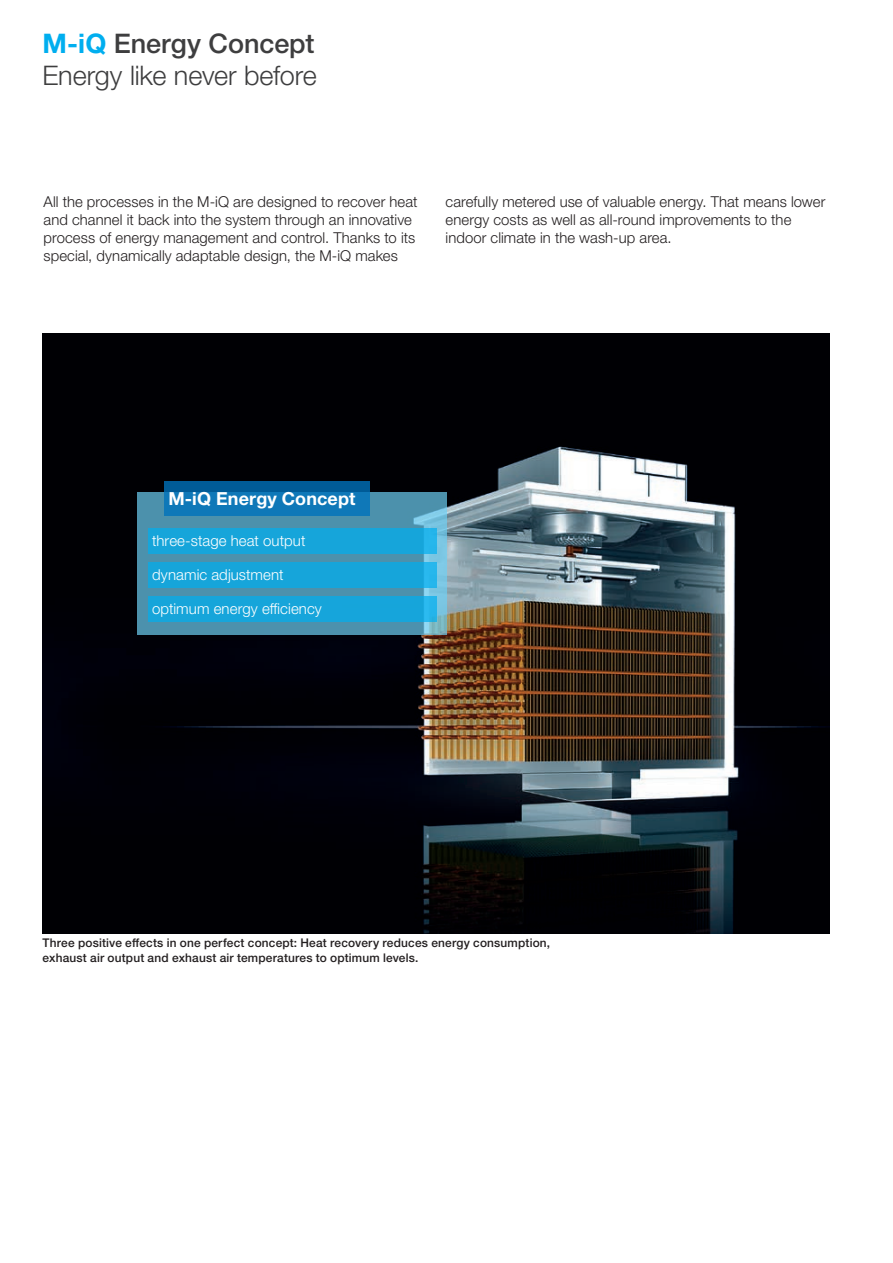
<style>
.page{position:relative;width:893px;height:1263px;background:#fff}
.page>*{position:absolute;margin:0;border:0;box-sizing:border-box;transform-origin:0 0}
.t1{font:300 27px/32.4px "Helvetica Neue LTW1 G";letter-spacing:-.005em;color:#3e3e3f}
.t2{font:700 18px "Helvetica Neue LTW1 G";letter-spacing:.01em;color:#fff}
.t3{font:300 15px/18px "Helvetica Neue LTW1 G";letter-spacing:.005em;color:#231f20}
.t4{font:300 15px "Helvetica Neue LTW1 G";letter-spacing:.005em;color:#fff}
.t5{font:500 12px/14.4px "Helvetica Neue LTW1 G";letter-spacing:.015em;color:#231f20}
.s1{font-weight:700;color:#00aeef}
.s2{font-weight:500}
</style>
<div class="page">
<img style="left:43px;top:333px;width:786px;height:600px">
<svg style="left:137px;top:492px;width:309px;height:142px;background:#4d97b4"></svg>
<svg style="left:164px;top:481px;width:206px;height:34px;background:#0a6ead"></svg>
<div style="left:148px;top:528px;width:288px;height:25px;background:#16a5da"></div>
<div style="left:148px;top:562px;width:288px;height:25px;background:#16a5da"></div>
<div style="left:148px;top:596px;width:288px;height:25px;background:#16a5da"></div>
<h1 class="t1" style="left:43px;top:27px;width:276px"><span class="s1">M-iQ</span> <span class="s2">Energy Concept<br></span>Energy like never before</h1>
<p class="t3" style="left:43px;top:193px;width:376px">All the processes in the M-iQ are designed to recover heat and channel it back into the system through an innovative process of energy management and control. Thanks to its special, dynamically adaptable design, the M-iQ makes</p>
<p class="t3" style="left:445px;top:193px;width:381px">carefully metered use of valuable energy. That means lower energy costs as well as all-round improvements to the indoor climate in the wash-up area.</p>
<p class="t2" style="left:168px;top:487px;width:189px">M-iQ Energy Concept</p>
<p class="t4" style="left:152px;top:531px;width:155px">three-stage heat output</p>
<p class="t4" style="left:152px;top:565px;width:133px">dynamic adjustment</p>
<p class="t4" style="left:152px;top:599px;width:171px">optimum energy efficiency</p>
<p class="t5" style="left:43px;top:936px;width:509px">Three positive effects in one perfect concept: Heat recovery reduces energy consumption, exhaust air output and exhaust air temperatures to optimum levels.</p>
</div>
